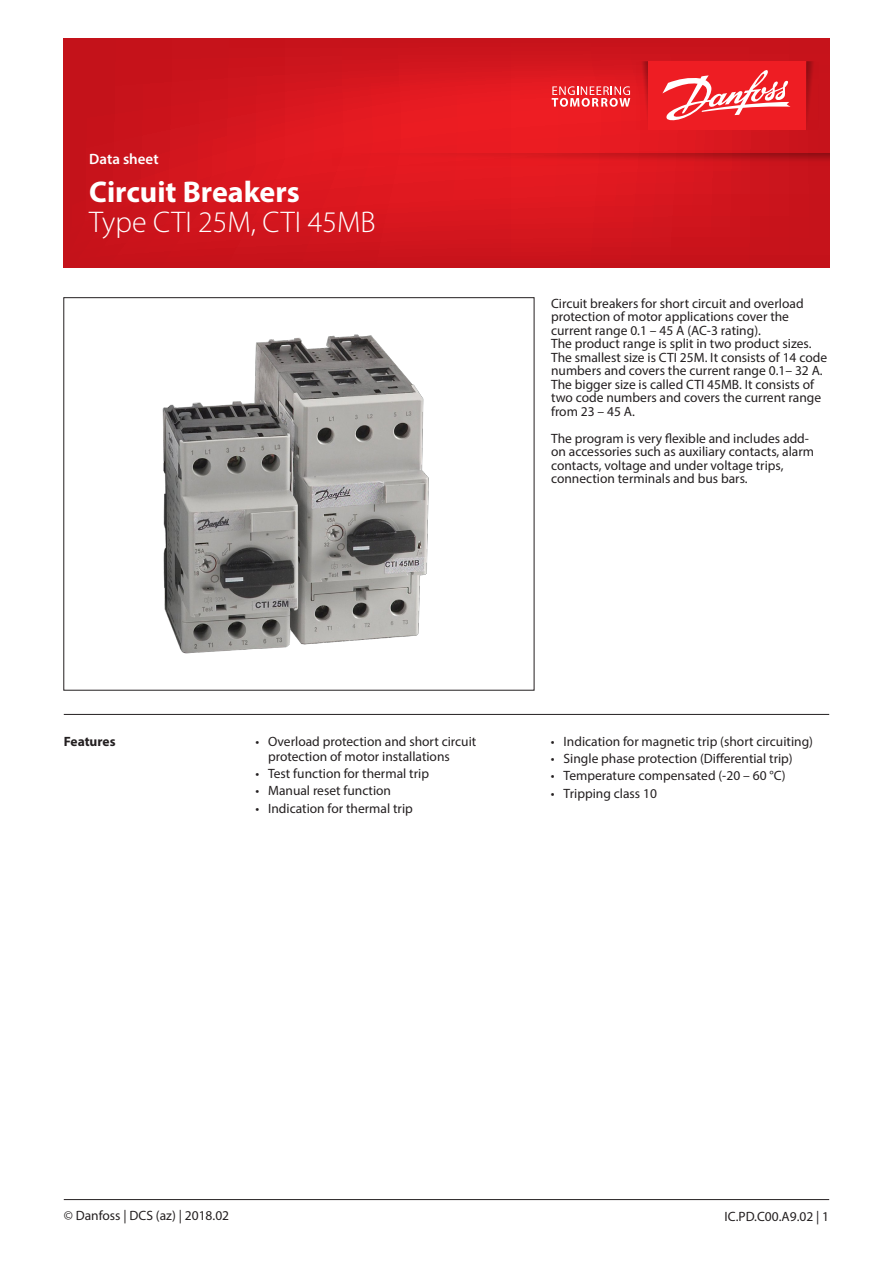
<style>
.page{position:relative;width:893px;height:1263px;background:#fff}
.page>*{position:absolute;margin:0;border:0;box-sizing:border-box;transform-origin:0 0}
.Front_page_headline{font:300 30px/30px "Myriad Pro";color:#fff}
.Front_page_document{font:600 15px "Myriad Pro";color:#fff}
.Normtext{font:13.5px/13.5px "Myriad Pro";color:#231f20}
.Normtext__bold{font:700 13.5px "Myriad Pro";color:#231f20}
.s1{font-weight:700}
</style>
<div class="page">
<svg style="left:64px;top:38px;width:765px;height:230px;background:#d3151d"></svg>
<svg style="left:806px;top:61px;width:13px;height:69px"></svg>
<svg style="left:636px;top:61px;width:12px;height:69px"></svg>
<div style="left:648px;top:61px;width:158px;height:69px;background:#ee1d23"></div>
<svg style="left:552px;top:86px;width:78px;height:21px;background:#f0696d"></svg>
<svg style="left:662px;top:70px;width:128px;height:51px"></svg>
<svg style="left:332px;top:153px;width:497px;height:13px;background:#d4171d"></svg>
<img style="left:162px;top:334px;width:267px;height:320px">
<hr style="left:64px;top:714px;width:765px;height:1px;background:#231f20">
<hr style="left:64px;top:1199px;width:765px;height:1px;background:#231f20">
<p class="Front_page_document" style="left:89px;top:150px;width:71px">Data sheet</p>
<p class="Front_page_headline" style="left:89px;top:178px;width:288px"><span class="s1">Circuit Breakers<br></span>Type CTI 25M, CTI 45MB</p>
<p class="Normtext" style="left:551px;top:296px;width:278px">Circuit breakers for short circuit and overload protection of motor applications cover the current range 0.1 – 45 A (AC-3 rating).<br>The product range is split in two product sizes.<br>The smallest size is CTI 25M. It consists of 14 code numbers and covers the current range 0.1– 32 A.<br>The bigger size is called CTI 45MB. It consists of two code numbers and covers the current range from 23 – 45 A.</p>
<p class="Normtext" style="left:551px;top:431px;width:265px">The program is very flexible and includes add&shy;on accessories such as auxiliary contacts, alarm contacts, voltage and under voltage trips, connection terminals and bus bars.</p>
<p class="Normtext__bold" style="left:64px;top:733px;width:53px">Features</p>
<p class="Normtext" style="left:551px;top:735px;width:264px">• Indication for magnetic trip (short circuiting)</p>
<p class="Normtext" style="left:551px;top:752px;width:243px">• Single phase protection (Differential trip)</p>
<p class="Normtext" style="left:551px;top:769px;width:236px">• Temperature compensated (-20 – 60 °C)</p>
<p class="Normtext" style="left:551px;top:786px;width:108px">• Tripping class 10</p>
<p class="Normtext" style="left:268px;top:734px;width:210px;line-height:15px;text-indent:-13px">• Overload protection and short circuit protection of motor installations</p>
<p class="Normtext" style="left:255px;top:767px;width:175px">• Test function for thermal trip</p>
<p class="Normtext" style="left:255px;top:784px;width:137px">• Manual reset function</p>
<p class="Normtext" style="left:255px;top:801px;width:159px">• Indication for thermal trip</p>
<p class="Normtext" style="left:64px;top:1209px;width:167px">© Danfoss | DCS (az) | 2018.02</p>
<p class="Normtext" style="left:725px;top:1209px;width:106px">IC.PD.C00.A9.02 | 1</p>
</div>
